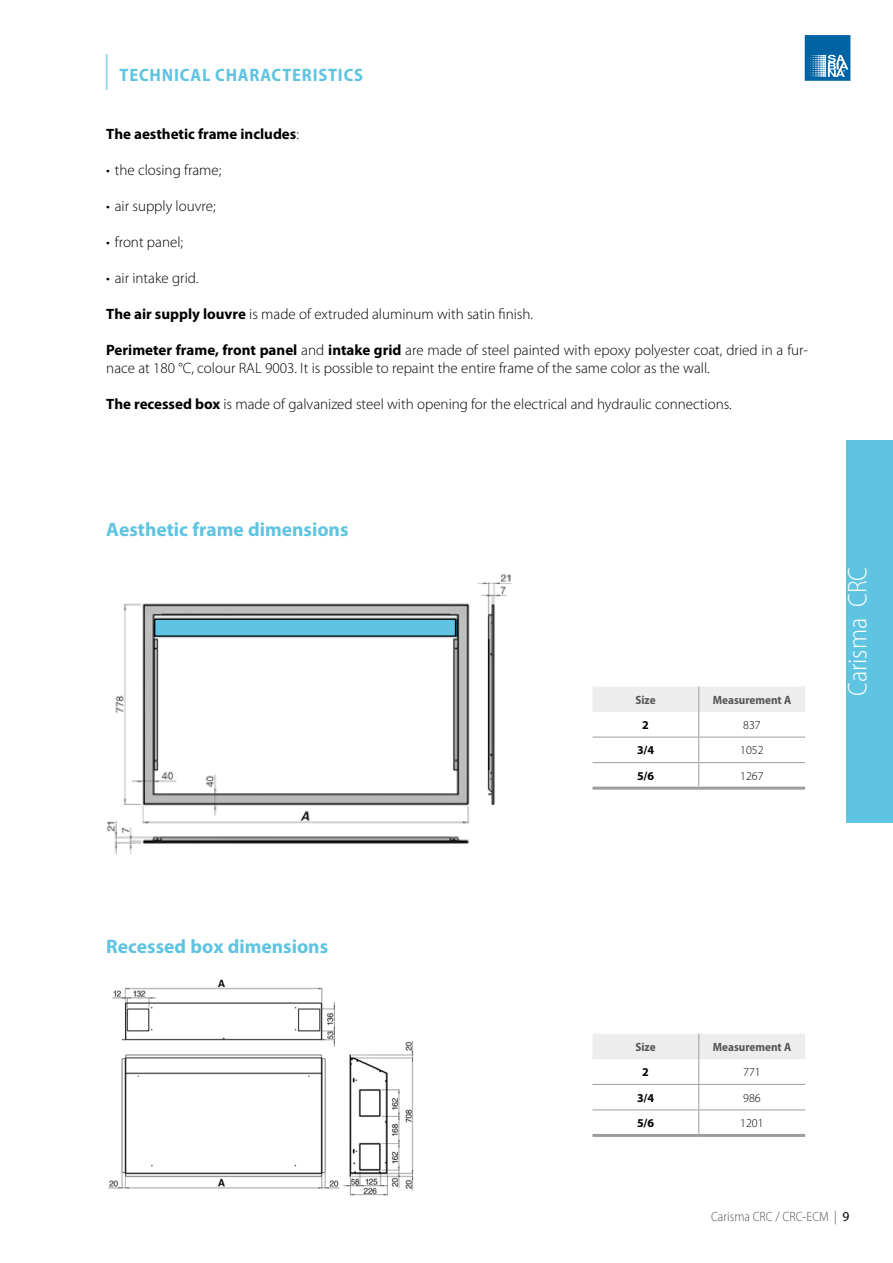
<style>
.page{position:relative;width:893px;height:1263px;background:#fff}
.page>*{position:absolute;margin:0;border:0;box-sizing:border-box;transform-origin:0 0}
.t1{font:300 semi-condensed 27px "Myriad Pro";color:#fff}
.t2{font:700 19.5px "Myriad Pro";color:#5fc4e1}
.t3{font:700 semi-condensed 18px "Myriad Pro";letter-spacing:.045em;color:#5fc4e1}
.t4{font:300 15px/18px "Myriad Pro";color:#000}
.t5{font:700 15px "Myriad Pro";color:#000}
.t6{font:300 semi-condensed 13.5px "Myriad Pro";color:#575756}
.t7{font:700 semi-condensed 12px "Myriad Pro";color:#575756}
.t8{font:300 12px "Myriad Pro";color:#000}
.t9{font:700 12px "Myriad Pro";color:#000}
.s1{font-weight:300;font-size:36px;color:#8bd1e8}
.s2{font-weight:300}
.s3{font-weight:700}
.s4{font-weight:400;font-stretch:normal;color:#000}
</style>
<div class="page">
<div style="left:846px;top:440px;width:47px;height:383px;background:#5fc4e1"></div>
<img style="left:107px;top:574px;width:405px;height:280px">
<img style="left:108px;top:979px;width:306px;height:217px">
<svg style="left:592px;top:686px;width:213px;height:101px"></svg>
<hr style="left:592px;top:787px;width:107px;height:3px;background:#9d9d9c">
<hr style="left:699px;top:787px;width:106px;height:3px;background:#9d9d9c">
<svg style="left:592px;top:1034px;width:213px;height:100px"></svg>
<hr style="left:592px;top:1134px;width:107px;height:3px;background:#9d9d9c">
<hr style="left:699px;top:1134px;width:106px;height:3px;background:#9d9d9c">
<div style="left:155px;top:619px;width:300px;height:17px;background:#5fc4e1"></div>
<div style="left:154px;top:619px;width:302px;height:18px;border:1px solid #000"></div>
<svg style="left:805px;top:35px;width:45px;height:46px;background:#2f80b4"></svg>
<p class="t3" style="left:103px;top:63px;width:262px"><span class="s1">|</span> TECHNICAL CHARACTERISTICS</p>
<p class="t5" style="left:106px;top:124px;width:194px">The aesthetic frame includes<span class="s2">:</span></p>
<p class="t4" style="left:106px;top:161px;width:117px">• the closing frame;</p>
<p class="t4" style="left:106px;top:197px;width:111px">• air supply louvre;</p>
<p class="t4" style="left:106px;top:233px;width:78px">• front panel;</p>
<p class="t4" style="left:106px;top:269px;width:94px">• air intake grid.</p>
<p class="t4" style="left:106px;top:305px;width:428px"><span class="s3">The air supply louvre</span> is made of extruded aluminum with satin finish.</p>
<p class="t4" style="left:106px;top:341px;width:703px"><span class="s3">Perimeter frame, front panel</span> and <span class="s3">intake grid</span> are made of steel painted with epoxy polyester coat, dried in a fur&shy;nace at 180 °C, colour RAL 9003. It is possible to repaint the entire frame of the same color as the wall.</p>
<p class="t4" style="left:106px;top:395px;width:627px"><span class="s3">The recessed box</span> is made of galvanized steel with opening for the electrical and hydraulic connections.</p>
<h2 class="t2" style="left:106px;top:516px;width:244px">Aesthetic frame dimensions</h2>
<h2 class="t2" style="left:106px;top:934px;width:223px">Recessed box dimensions</h2>
<p class="t7" style="left:636px;top:692px;width:22px">Size</p>
<p class="t7" style="left:713px;top:692px;width:80px">Measurement A</p>
<p class="t9" style="left:642px;top:717px;width:8px">2</p>
<p class="t8" style="left:743px;top:718px;width:19px">837</p>
<p class="t9" style="left:637px;top:742px;width:19px">3/4</p>
<p class="t8" style="left:740px;top:743px;width:25px">1052</p>
<p class="t9" style="left:637px;top:768px;width:19px">5/6</p>
<p class="t8" style="left:740px;top:769px;width:25px">1267</p>
<h1 class="t1" style="left:841px;top:696px;width:130px;rotate:-90deg">Carisma CRC</h1>
<p class="t7" style="left:636px;top:1039px;width:22px">Size</p>
<p class="t7" style="left:713px;top:1039px;width:80px">Measurement A</p>
<p class="t9" style="left:642px;top:1064px;width:8px">2</p>
<p class="t8" style="left:743px;top:1065px;width:19px">771</p>
<p class="t9" style="left:637px;top:1090px;width:19px">3/4</p>
<p class="t8" style="left:743px;top:1090px;width:19px">986</p>
<p class="t9" style="left:637px;top:1115px;width:19px">5/6</p>
<p class="t8" style="left:740px;top:1116px;width:25px">1201</p>
<p class="t6" style="left:711px;top:1208px;width:140px">Carisma CRC / CRC-ECM | <span class="s4">9</span></p>
</div>
